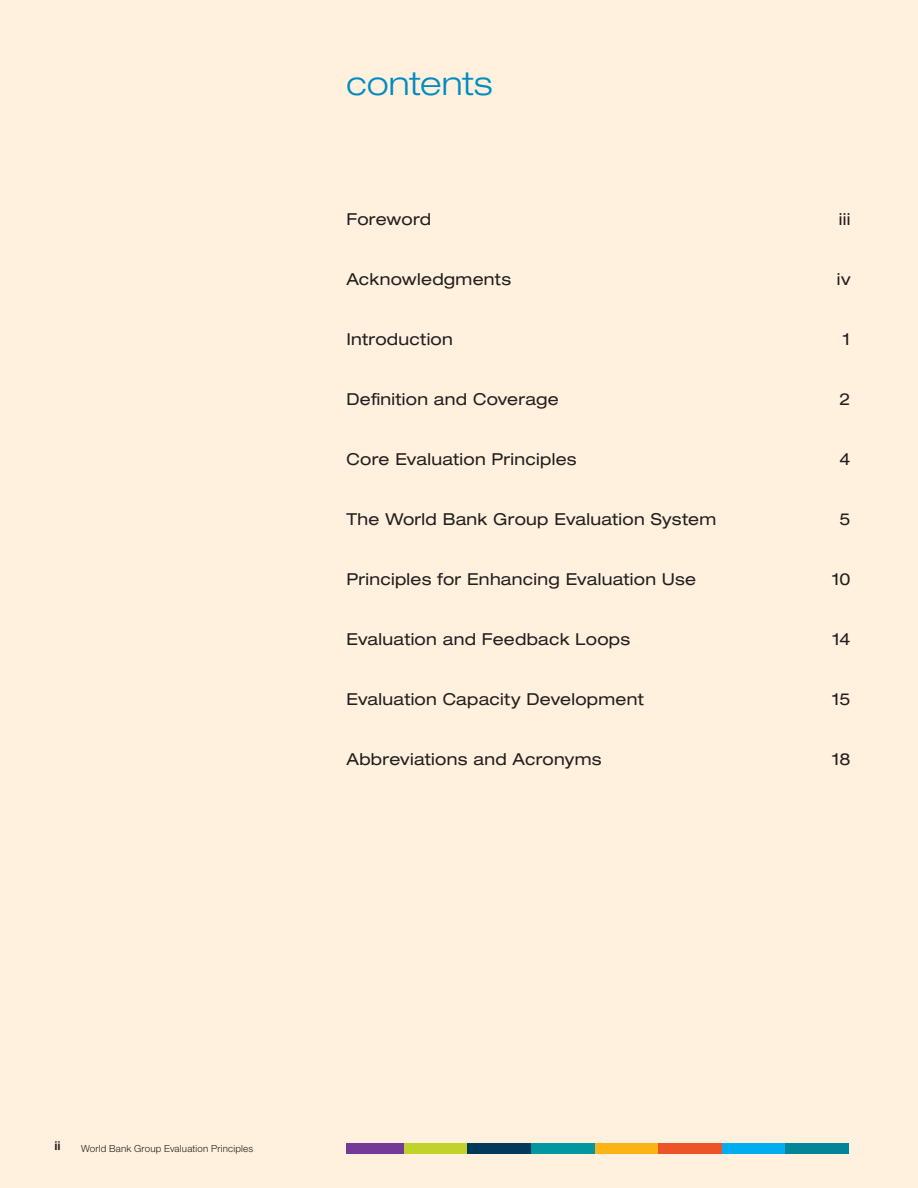
<style>
.page{position:relative;width:918px;height:1188px;background:#fff1dd}
.page>*{position:absolute;margin:0;border:0;box-sizing:border-box;transform-origin:0 0}
.Section_Chapter_head{font:300 expanded 33px "Helvetica Neue";color:#008bc1}
.TOC_L1_entries{font:expanded 16.5px "Helvetica Neue";letter-spacing:.015em;color:#231f20}
.Page_Number_-_Right{font:500 expanded 12px "Helvetica Neue";color:#231f20}
.t1{font:300 9.75px "Helvetica Neue";letter-spacing:.02em;color:#231f20}
</style>
<div class="page">
<div style="left:346px;top:1143px;width:58px;height:11px;background:#743a97"></div>
<div style="left:404px;top:1143px;width:64px;height:11px;background:#c0d32b"></div>
<div style="left:468px;top:1143px;width:63px;height:11px;background:#00395c"></div>
<div style="left:531px;top:1143px;width:64px;height:11px;background:#0097a0"></div>
<div style="left:595px;top:1143px;width:63px;height:11px;background:#fbb416"></div>
<div style="left:658px;top:1143px;width:64px;height:11px;background:#ec5328"></div>
<div style="left:722px;top:1143px;width:64px;height:11px;background:#00aeef"></div>
<div style="left:786px;top:1143px;width:63px;height:11px;background:#008599"></div>
<p class="Section_Chapter_head" style="left:346px;top:64px;width:147px">contents</p>
<p class="TOC_L1_entries" style="left:346px;top:209px;width:86px">Foreword</p>
<p class="TOC_L1_entries" style="left:839px;top:209px;width:13px">iii</p>
<p class="TOC_L1_entries" style="left:346px;top:269px;width:166px">Acknowledgments</p>
<p class="TOC_L1_entries" style="left:837px;top:269px;width:15px">iv</p>
<p class="TOC_L1_entries" style="left:346px;top:329px;width:108px">Introduction</p>
<p class="TOC_L1_entries" style="left:843px;top:329px;width:9px">1</p>
<p class="TOC_L1_entries" style="left:346px;top:389px;width:214px">Definition and Coverage</p>
<p class="TOC_L1_entries" style="left:839px;top:389px;width:13px">2</p>
<p class="TOC_L1_entries" style="left:346px;top:449px;width:232px">Core Evaluation Principles</p>
<p class="TOC_L1_entries" style="left:839px;top:449px;width:13px">4</p>
<p class="TOC_L1_entries" style="left:346px;top:509px;width:371px">The World Bank Group Evaluation System</p>
<p class="TOC_L1_entries" style="left:839px;top:509px;width:13px">5</p>
<p class="TOC_L1_entries" style="left:346px;top:569px;width:351px">Principles for Enhancing Evaluation Use</p>
<p class="TOC_L1_entries" style="left:832px;top:569px;width:20px">10</p>
<p class="TOC_L1_entries" style="left:346px;top:629px;width:285px">Evaluation and Feedback Loops</p>
<p class="TOC_L1_entries" style="left:833px;top:629px;width:19px">14</p>
<p class="TOC_L1_entries" style="left:346px;top:689px;width:299px">Evaluation Capacity Development</p>
<p class="TOC_L1_entries" style="left:833px;top:689px;width:20px">15</p>
<p class="TOC_L1_entries" style="left:346px;top:749px;width:257px">Abbreviations and Acronyms</p>
<p class="TOC_L1_entries" style="left:832px;top:749px;width:20px">18</p>
<p class="Page_Number_-_Right" style="left:54px;top:1139px;width:8px">ii</p>
<p class="t1" style="left:81px;top:1142px;width:174px">World Bank Group Evaluation Principles</p>
</div>
